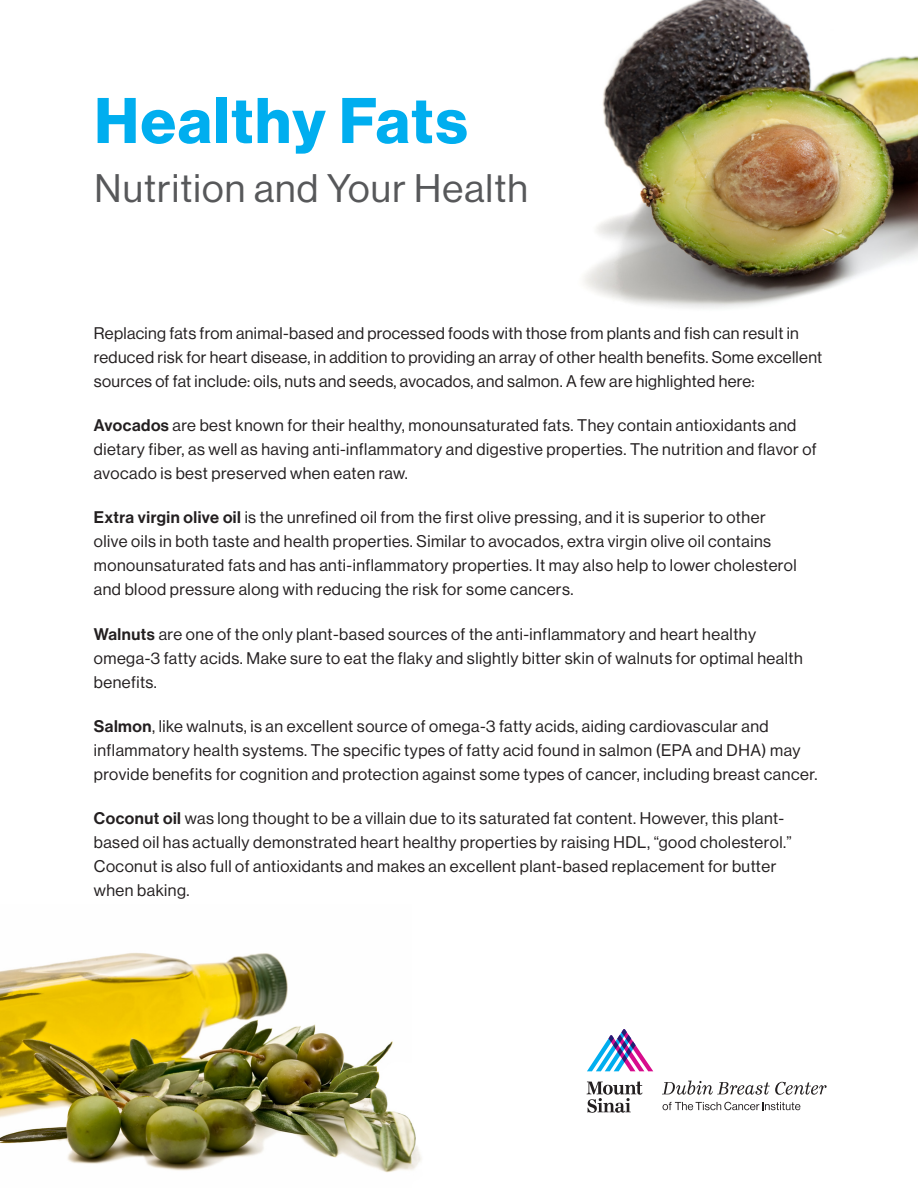
<style>
.page{position:relative;width:918px;height:1188px;background:#fff}
.page>*{position:absolute;margin:0;border:0;box-sizing:border-box;transform-origin:0 0}
.t1{font:63px "N Haas Grotesk DS Std 75 Bd";letter-spacing:.03em;color:#00aeef}
.t2{font:39px "N Haas Grotesk DS Std 55 Rg";letter-spacing:.03em;color:#57585a}
.t3{font:16.5px/24px "N Haas Grotesk DS Std 55 Rg";letter-spacing:.03em;color:#231f20}
.s1{font-family:"N Haas Grotesk DS Std 65 Md"}
</style>
<div class="page">
<img style="left:584px;top:0;width:334px;height:309px">
<img style="left:0;top:953px;width:422px;height:220px">
<svg style="left:587px;top:1029px;width:66px;height:42px"></svg>
<svg style="left:587px;top:1081px;width:56px;height:32px"></svg>
<svg style="left:662px;top:1081px;width:165px;height:14px"></svg>
<svg style="left:663px;top:1102px;width:137px;height:8px"></svg>
<p class="t1" style="left:94px;top:84px;width:375px">Healthy Fats</p>
<p class="t2" style="left:94px;top:166px;width:435px">Nutrition and Your Health</p>
<p class="t3" style="left:94px;top:321px;width:730px">Replacing fats from animal-based and processed foods with those from plants and fish can result in reduced risk for heart disease, in addition to providing an array of other health benefits. Some excellent sources of fat include: oils, nuts and seeds, avocados, and salmon. A few are highlighted here:</p>
<p class="t3" style="left:94px;top:414px;width:724px"><span class="s1">Avocados</span> are best known for their healthy, monounsaturated fats. They contain antioxidants and dietary fiber, as well as having anti-inflammatory and digestive properties. The nutrition and flavor of avocado is best preserved when eaten raw.</p>
<p class="t3" style="left:94px;top:506px;width:704px"><span class="s1">Extra virgin olive oil</span> is the unrefined oil from the first olive pressing, and it is superior to other olive oils in both taste and health properties. Similar to avocados, extra virgin olive oil contains monounsaturated fats and has anti-inflammatory properties. It may also help to lower cholesterol and blood pressure along with reducing the risk for some cancers.</p>
<p class="t3" style="left:94px;top:622px;width:711px"><span class="s1">Walnuts</span> are one of the only plant-based sources of the anti-inflammatory and heart healthy omega-3 fatty acids. Make sure to eat the flaky and slightly bitter skin of walnuts for optimal health benefits.</p>
<p class="t3" style="left:94px;top:714px;width:725px"><span class="s1">Salmon</span>, like walnuts, is an excellent source of omega-3 fatty acids, aiding cardiovascular and inflammatory health systems. The specific types of fatty acid found in salmon (EPA and DHA) may provide benefits for cognition and protection against some types of cancer, including breast cancer.</p>
<p class="t3" style="left:94px;top:807px;width:700px"><span class="s1">Coconut oil</span> was long thought to be a villain due to its saturated fat content. However, this plant&shy;based oil has actually demonstrated heart healthy properties by raising HDL, “good cholesterol.” Coconut is also full of antioxidants and makes an excellent plant-based replacement for butter when baking.</p>
</div>
